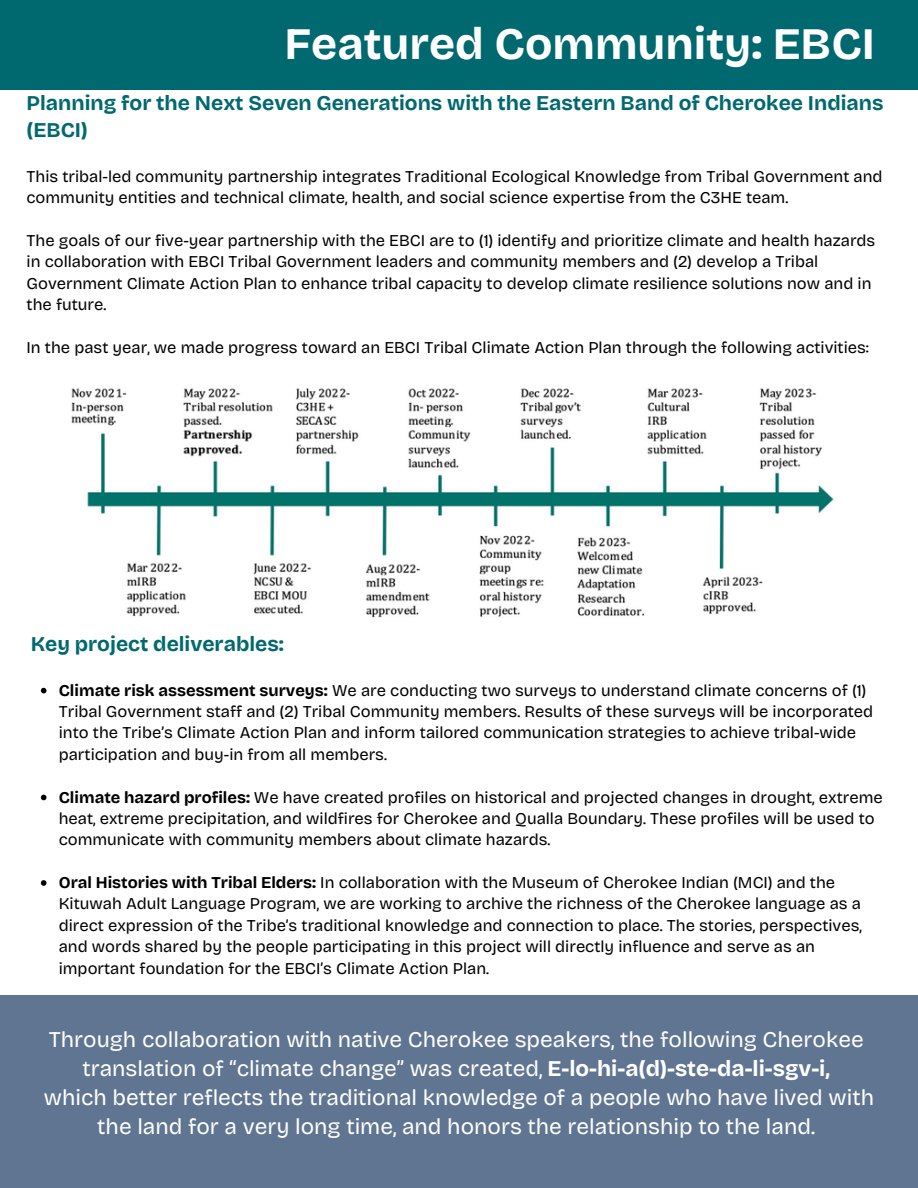
<style>
.page{position:relative;width:918px;height:1188px;background:#fff}
.page>*{position:absolute;margin:0;border:0;box-sizing:border-box;transform-origin:0 0}
.t1{font:700 45px "Bricolage Grotesque";color:#fff}
.t2{font:22.5px/29.2px "Bricolage Grotesque";color:#fff;text-align:center}
.t3{font:700 21px/27px "Bricolage Grotesque";color:#00696f}
.t4{font:16.5px/21.3px "Bricolage Grotesque";color:#000}
.s1{font-weight:700}
</style>
<div class="page">
<div style="left:0;top:0;width:918px;height:89px;background:#00696f"></div>
<img style="left:71px;top:388px;width:763px;height:230px">
<div style="left:0;top:996px;width:918px;height:192px;background:#607591"></div>
<svg style="left:41px;top:688px;width:5px;height:5px"></svg>
<svg style="left:41px;top:795px;width:5px;height:5px"></svg>
<svg style="left:41px;top:880px;width:5px;height:6px"></svg>
<p class="t1" style="left:285px;top:17px;width:592px">Featured Community: EBCI</p>
<p class="t3" style="left:27px;top:89px;width:858px">Planning for the Next Seven Generations with the Eastern Band of Cherokee Indians (EBCI)</p>
<p class="t4" style="left:27px;top:166px;width:858px">This tribal-led community partnership integrates Traditional Ecological Knowledge from Tribal Government and community entities and technical climate, health, and social science expertise from the C3HE team.</p>
<p class="t4" style="left:27px;top:230px;width:850px">The goals of our five-year partnership with the EBCI are to (1) identify and prioritize climate and health hazards in collaboration with EBCI Tribal Government leaders and community members and (2) develop a Tribal Government Climate Action Plan to enhance tribal capacity to develop climate resilience solutions now and in the future.</p>
<p class="t4" style="left:27px;top:337px;width:844px">In the past year, we made progress toward an EBCI Tribal Climate Action Plan through the following activities:</p>
<p class="t3" style="left:31px;top:630px;width:255px">Key project deliverables:</p>
<p class="t4" style="left:59px;top:680px;width:816px"><span class="s1">Climate risk assessment surveys:</span> We are conducting two surveys to understand climate concerns of (1)<br>Tribal Government staff and (2) Tribal Community members. Results of these surveys will be incorporated into the Tribe’s Climate Action Plan and inform tailored communication strategies to achieve tribal-wide participation and buy-in from all members.</p>
<p class="t4" style="left:59px;top:786px;width:825px"><span class="s1">Climate hazard profiles:</span> We have created profiles on historical and projected changes in drought, extreme heat, extreme precipitation, and wildfires for Cherokee and Qualla Boundary. These profiles will be used to communicate with community members about climate hazards.</p>
<p class="t4" style="left:59px;top:872px;width:805px"><span class="s1">Oral Histories with Tribal Elders:</span> In collaboration with the Museum of Cherokee Indian (MCI) and the Kituwah Adult Language Program, we are working to archive the richness of the Cherokee language as a direct expression of the Tribe’s traditional knowledge and connection to place. The stories, perspectives, and words shared by the people participating in this project will directly influence and serve as an important foundation for the EBCI’s Climate Action Plan.</p>
<p class="t2" style="left:49px;top:1025px;width:817px">Through collaboration with native Cherokee speakers, the following Cherokee translation of “climate change” was created, <span class="s1">E-lo-hi-a(d)-ste-da-li-sgv-i,</span></p>
<p class="t2" style="left:44px;top:1083px;width:832px">which better reflects the traditional knowledge of a people who have lived with the land for a very long time, and honors the relationship to the land.</p>
</div>
